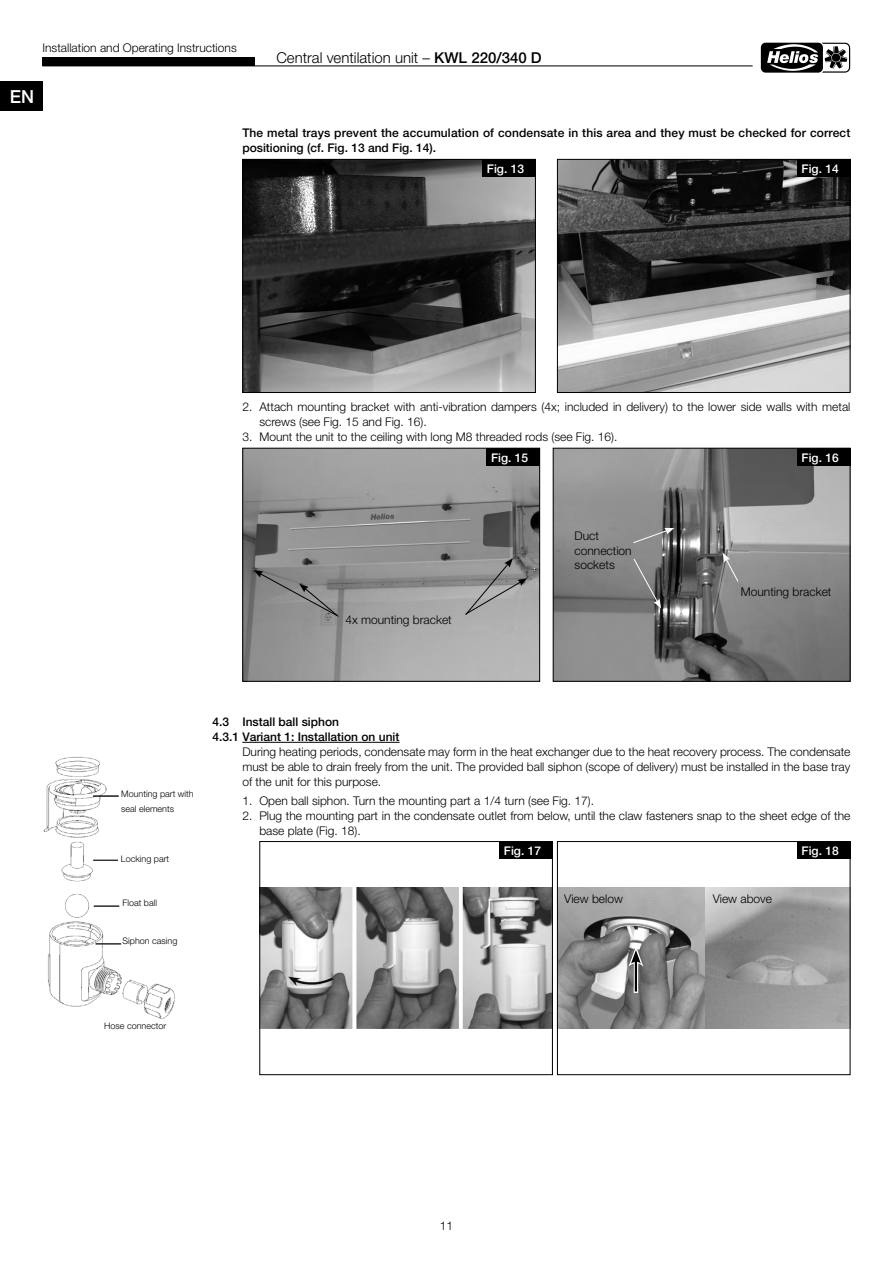
<style>
.page{position:relative;width:893px;height:1263px;background:#fff}
.page>*{position:absolute;margin:0;border:0;box-sizing:border-box;transform-origin:0 0}
.t1{font:500 18px "Helvetica Neue";color:#fff}
.t2{font:300 15px "Helvetica Neue";color:#000}
.t3{font:300 12px/15px "Helvetica Neue";color:#000}
.t4{font:500 12px/15px "Helvetica Neue";letter-spacing:.01em;color:#000}
.t5{font:500 12px "Helvetica Neue";color:#fff}
.t6{font:300 9px/15px "Helvetica Neue";color:#000}
.s1{font-weight:500}
</style>
<div class="page">
<hr style="left:43px;top:66px;width:710px;height:1px;background:#000">
<div style="left:43px;top:57px;width:212px;height:9px;background:#000"></div>
<div style="left:761px;top:43px;width:62px;height:30px;background:#000;border-radius:5px"></div>
<svg style="left:767px;top:43px;width:83px;height:30px"></svg>
<div style="left:0;top:81px;width:43px;height:30px;background:#000"></div>
<hr style="left:242px;top:742px;width:158px;height:1px;background:#000">
<img style="left:244px;top:161px;width:290px;height:230px">
<div style="left:242px;top:159px;width:294px;height:234px;border:1px solid #000"></div>
<div style="left:483px;top:159px;width:53px;height:17px;background:#000"></div>
<img style="left:559px;top:161px;width:289px;height:230px">
<div style="left:557px;top:159px;width:293px;height:234px;border:1px solid #000"></div>
<div style="left:797px;top:159px;width:53px;height:17px;background:#000"></div>
<img style="left:244px;top:450px;width:294px;height:230px">
<div style="left:242px;top:448px;width:298px;height:234px;border:1px solid #000"></div>
<svg style="left:465px;top:558px;width:62px;height:58px"></svg>
<svg style="left:254px;top:570px;width:85px;height:47px"></svg>
<div style="left:487px;top:448px;width:53px;height:17px;background:#000"></div>
<img style="left:555px;top:450px;width:293px;height:230px">
<div style="left:553px;top:448px;width:297px;height:234px;border:1px solid #000"></div>
<svg style="left:723px;top:553px;width:16px;height:29px"></svg>
<svg style="left:632px;top:528px;width:42px;height:16px"></svg>
<svg style="left:633px;top:558px;width:28px;height:50px"></svg>
<div style="left:797px;top:448px;width:53px;height:17px;background:#000"></div>
<img style="left:43px;top:756px;width:132px;height:263px">
<div style="left:121px;top:790px;width:88px;height:29px;background:#fff"></div>
<div style="left:118px;top:855px;width:89px;height:29px;background:#fff"></div>
<div style="left:123px;top:899px;width:88px;height:29px;background:#fff"></div>
<div style="left:123px;top:937px;width:88px;height:29px;background:#fff"></div>
<img style="left:261px;top:887px;width:290px;height:142px">
<div style="left:259px;top:841px;width:294px;height:234px;border:1px solid #000"></div>
<div style="left:500px;top:841px;width:53px;height:17px;background:#000"></div>
<img style="left:559px;top:888px;width:289px;height:140px">
<div style="left:557px;top:841px;width:293px;height:234px;border:1px solid #000"></div>
<svg style="left:634px;top:967px;width:4px;height:26px"></svg>
<hr style="left:635px;top:959px;width:2px;height:32px;background:#000">
<svg style="left:628px;top:946px;width:15px;height:21px"></svg>
<div style="left:797px;top:841px;width:53px;height:17px;background:#000"></div>
<p class="t3" style="left:43px;top:40px;width:196px">Installation and Operating Instructions</p>
<p class="t2" style="left:276px;top:48px;width:267px">Central ventilation unit – <span class="s1">KWL 220/340 D</span></p>
<h1 class="t1" style="left:10px;top:85px;width:26px">EN</h1>
<p class="t4" style="left:242px;top:125px;width:610px">The metal trays prevent the accumulation of condensate in this area and they must be checked for correct positioning (cf. Fig. 13 and Fig. 14).</p>
<p class="t5" style="left:487px;top:161px;width:39px">Fig. 13</p>
<p class="t5" style="left:801px;top:161px;width:39px">Fig. 14</p>
<p class="t3" style="left:259px;top:399px;width:593px;text-indent:-17px">2. Attach mounting bracket with anti-vibration dampers (4x; included in delivery) to the lower side walls with metal screws (see Fig. 15 and Fig. 16).</p>
<p class="t3" style="left:242px;top:429px;width:377px">3. Mount the unit to the ceiling with long M8 threaded rods (see Fig. 16).</p>
<p class="t5" style="left:491px;top:450px;width:39px">Fig. 15</p>
<p class="t3" style="left:345px;top:612px;width:108px">4x mounting bracket</p>
<p class="t3" style="left:575px;top:528px;width:59px;line-height:14.4px">Duct connection sockets</p>
<p class="t5" style="left:801px;top:450px;width:39px">Fig. 16</p>
<p class="t3" style="left:741px;top:584px;width:92px">Mounting bracket</p>
<p class="t6" style="left:121px;top:786px;width:74px">Mounting part with seal elements</p>
<p class="t6" style="left:121px;top:851px;width:50px">Locking part</p>
<p class="t6" style="left:123px;top:895px;width:36px">Float ball</p>
<p class="t6" style="left:123px;top:933px;width:56px">Siphon casing</p>
<p class="t4" style="left:213px;top:714px;width:188px">4.3 Install ball siphon<br>4.3.1 Variant 1: Installation on unit</p>
<p class="t3" style="left:242px;top:744px;width:610px;text-align:justify">During heating periods, condensate may form in the heat exchanger due to the heat recovery process. The condensate must be able to drain freely from the unit. The provided ball siphon (scope of delivery) must be installed in the base tray of the unit for this purpose.</p>
<p class="t3" style="left:242px;top:793px;width:353px">1. Open ball siphon. Turn the mounting part a 1/4 turn (see Fig. 17).</p>
<p class="t3" style="left:259px;top:808px;width:592px;text-indent:-17px">2. Plug the mounting part in the condensate outlet from below, until the claw fasteners snap to the sheet edge of the base plate (Fig. 18).</p>
<p class="t5" style="left:504px;top:843px;width:39px">Fig. 17</p>
<p class="t3" style="left:564px;top:891px;width:60px">View below</p>
<p class="t3" style="left:713px;top:891px;width:61px">View above</p>
<p class="t5" style="left:801px;top:843px;width:39px">Fig. 18</p>
<p class="t6" style="left:104px;top:1018px;width:64px">Hose connector</p>
<p class="t3" style="left:440px;top:1218px;width:15px">11</p>
</div>
